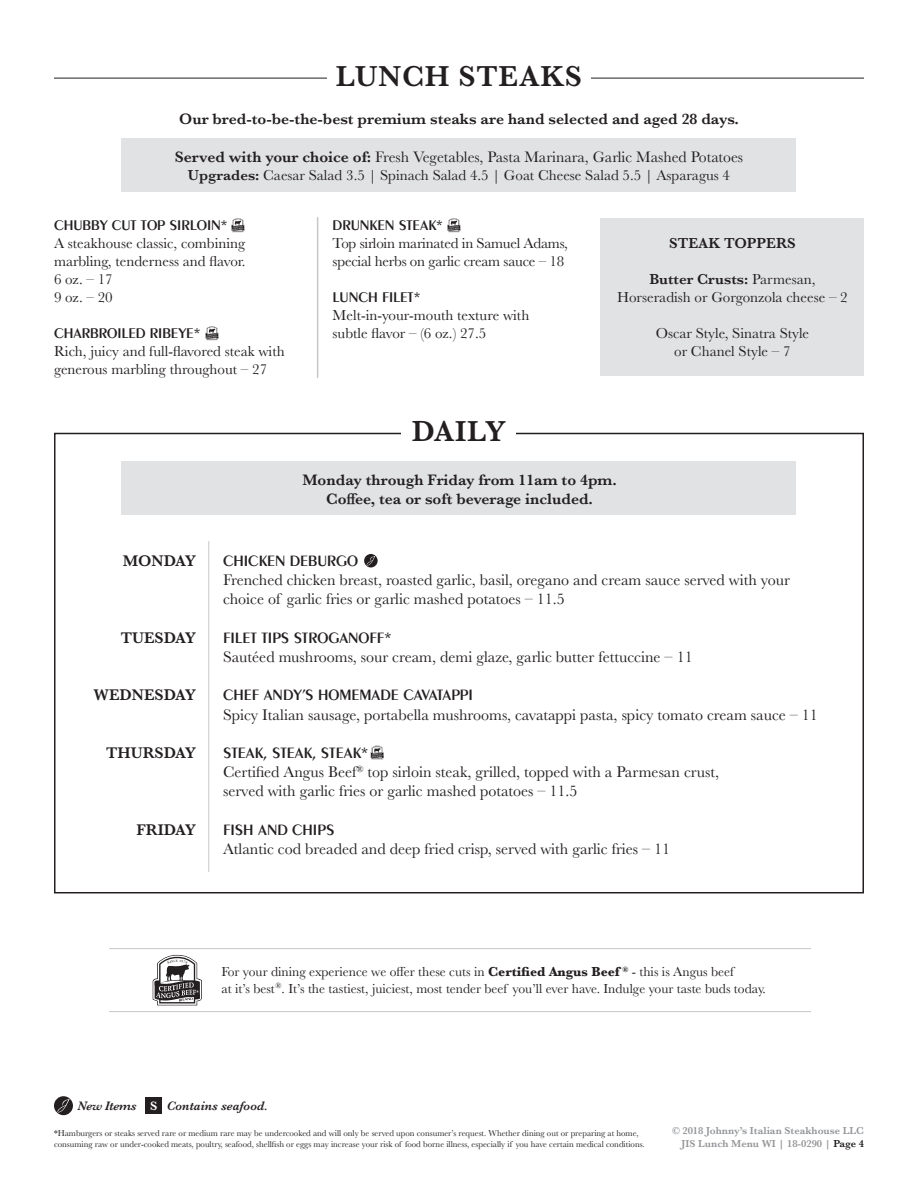
<style>
.page{position:relative;width:918px;height:1188px;background:#fff}
.page>*{position:absolute;margin:0;border:0;box-sizing:border-box;transform-origin:0 0}
.t1{font:600 30px "Baskerville";letter-spacing:.025em;color:#231f20}
.t2{font:16.05px "Baskerville";color:#231f20}
.t3{font:600 16.05px "Peignot LT Std";color:#231f20}
.t4{font:600 16.05px "Baskerville";color:#231f20}
.t5{font:600 15.75px "Baskerville";color:#231f20}
.t6{font:15.75px "Baskerville";color:#231f20}
.t7{font:15px/18px "Baskerville";color:#231f20}
.t8{font:600 15px "Peignot LT Std";color:#231f20}
.t9{font:600 15px "Baskerville";color:#231f20}
.t10{font:13.65px "Baskerville";color:#231f20}
.t11{font:italic 600 12.75px "Baskerville";color:#231f20}
.t12{font:600 10.5px/12.6px "Baskerville";color:#939598;text-align:right}
.t13{font:8.85px/10.6px "Baskerville";color:#231f20}
.s1{font-weight:600}
.s2{font-weight:400}
.s3{font-weight:700}
.s4{font-style:normal;color:#fff}
.s5{color:#231f20}
</style>
<div class="page">
<svg style="left:54px;top:1096px;width:19px;height:19px"></svg>
<svg style="left:57px;top:1099px;width:12px;height:13px"></svg>
<div style="left:146px;top:1098px;width:16px;height:16px;background:#231f20"></div>
<div style="left:122px;top:138px;width:674px;height:54px;background:#e1e2e4"></div>
<div style="left:122px;top:461px;width:674px;height:54px;background:#e1e2e4"></div>
<div style="left:601px;top:218px;width:263px;height:158px;background:#e1e2e4"></div>
<hr style="left:54px;top:78px;width:810px;height:1px;background:#231f20">
<hr style="left:109px;top:948px;width:702px;height:1px;background:#c7c8ca">
<hr style="left:109px;top:1011px;width:702px;height:1px;background:#c7c8ca">
<svg style="left:153px;top:955px;width:49px;height:50px"></svg>
<hr style="left:208px;top:541px;width:1px;height:331px;background:#c7c8ca">
<svg style="left:364px;top:554px;width:14px;height:13px"></svg>
<svg style="left:367px;top:556px;width:8px;height:10px"></svg>
<div style="left:327px;top:66px;width:264px;height:25px;background:#fff"></div>
<hr style="left:317px;top:217px;width:1px;height:161px;background:#c7c8ca">
<svg style="left:231px;top:218px;width:14px;height:14px"></svg>
<svg style="left:447px;top:218px;width:14px;height:14px"></svg>
<svg style="left:205px;top:326px;width:14px;height:14px"></svg>
<svg style="left:370px;top:746px;width:14px;height:13px"></svg>
<p class="t1" style="left:336px;top:55px;width:248px">LUNCH STEAKS</p>
<p class="t5" style="left:179px;top:108px;width:561px">Our bred-to-be-the-best premium steaks are hand selected and aged 28 days.</p>
<p class="t6" style="left:175px;top:147px;width:570px"><span class="s1">Served with your choice of:</span> Fresh Vegetables, Pasta Marinara, Garlic Mashed Potatoes</p>
<p class="t7" style="left:188px;top:166px;width:544px"><span class="s1">Upgrades:</span> Caesar Salad 3.5 | Spinach Salad 4.5 | Goat Cheese Salad 5.5 | Asparagus 4</p>
<p class="t8" style="left:54px;top:216px;width:175px">CHUBBY CUT TOP SIRLOIN*</p>
<p class="t7" style="left:54px;top:234px;width:193px">A steakhouse classic, combining marbling, tenderness and flavor.</p>
<p class="t7" style="left:54px;top:270px;width:60px">6 oz. – 17</p>
<p class="t7" style="left:54px;top:288px;width:60px">9 oz. – 20</p>
<p class="t8" style="left:54px;top:324px;width:148px">CHARBROILED RIBEYE*</p>
<p class="t7" style="left:54px;top:342px;width:232px">Rich, juicy and full-flavored steak with generous marbling throughout – 27</p>
<p class="t8" style="left:333px;top:216px;width:112px">DRUNKEN STEAK*</p>
<p class="t7" style="left:333px;top:234px;width:237px">Top sirloin marinated in Samuel Adams, special herbs on garlic cream sauce – 18</p>
<p class="t8" style="left:333px;top:288px;width:89px">LUNCH FILET*</p>
<p class="t7" style="left:333px;top:306px;width:198px">Melt-in-your-mouth texture with</p>
<p class="t7" style="left:333px;top:324px;width:155px">subtle flavor – (6 oz.) 27.5</p>
<p class="t1" style="left:412px;top:411px;width:96px">DAILY</p>
<p class="t9" style="left:669px;top:233px;width:128px">STEAK TOPPERS</p>
<p class="t9" style="left:649px;top:269px;width:168px">Butter Crusts: <span class="s2">Parmesan,</span></p>
<p class="t7" style="left:617px;top:288px;width:232px">Horseradish or Gorgonzola cheese – 2</p>
<p class="t7" style="left:656px;top:324px;width:155px">Oscar Style, Sinatra Style</p>
<p class="t7" style="left:674px;top:342px;width:118px">or Chanel Style – 7</p>
<p class="t5" style="left:302px;top:469px;width:316px">Monday through Friday from 11am to 4pm.</p>
<p class="t5" style="left:326px;top:487px;width:268px">Coffee, tea or soft beverage included.</p>
<p class="t4" style="left:123px;top:550px;width:75px">MONDAY</p>
<p class="t3" style="left:223px;top:551px;width:136px">CHICKEN DEBURGO</p>
<p class="t2" style="left:223px;top:570px;width:568px">Frenched chicken breast, roasted garlic, basil, oregano and cream sauce served with your</p>
<p class="t2" style="left:223px;top:589px;width:343px">choice of garlic fries or garlic mashed potatoes – 11.5</p>
<p class="t4" style="left:121px;top:626px;width:77px">TUESDAY</p>
<p class="t3" style="left:223px;top:628px;width:170px">FILET TIPS STROGANOFF*</p>
<p class="t2" style="left:223px;top:647px;width:471px">Sautéed mushrooms, sour cream, demi glaze, garlic butter fettuccine – 11</p>
<p class="t4" style="left:93px;top:684px;width:104px">WEDNESDAY</p>
<p class="t3" style="left:223px;top:686px;width:251px">CHEF ANDY’S HOMEMADE CAVATAPPI</p>
<p class="t2" style="left:223px;top:704px;width:596px">Spicy Italian sausage, portabella mushrooms, cavatappi pasta, spicy tomato cream sauce – 11</p>
<p class="t4" style="left:106px;top:742px;width:91px">THURSDAY</p>
<p class="t3" style="left:223px;top:743px;width:146px">STEAK, STEAK, STEAK*</p>
<p class="t2" style="left:223px;top:762px;width:497px">Certified Angus Beef<sup>®</sup> top sirloin steak, grilled, topped with a Parmesan crust,</p>
<p class="t2" style="left:223px;top:781px;width:356px">served with garlic fries or garlic mashed potatoes – 11.5</p>
<p class="t4" style="left:136px;top:818px;width:61px">FRIDAY</p>
<p class="t3" style="left:223px;top:820px;width:113px">FISH AND CHIPS</p>
<p class="t2" style="left:223px;top:839px;width:449px">Atlantic cod breaded and deep fried crisp, served with garlic fries – 11</p>
<p class="t10" style="left:222px;top:963px;width:514px">For your dining experience we offer these cuts in <span class="s3">Certified Angus Beef</span> <sup>®</sup> - this is Angus beef</p>
<p class="t10" style="left:222px;top:980px;width:546px">at it’s best<sup>®</sup>. It’s the tastiest, juiciest, most tender beef you’ll ever have. Indulge your taste buds today.</p>
<p class="t11" style="left:77px;top:1097px;width:192px">New Items <span class="s4">S</span> Contains seafood.</p>
<p class="t13" style="left:54px;top:1128px;width:592px">*Hamburgers or steaks served rare or medium rare may be undercooked and will only be served upon consumer’s request. Whether dining out or preparing at home, consuming raw or under-cooked meats, poultry, seafood, shellfish or eggs may increase your risk of food borne illness, especially if you have certain medical conditions.</p>
<p class="t12" style="left:672px;top:1124px;width:193px">© 2018 Johnny’s Italian Steakhouse LLC<br>JIS Lunch Menu WI | 18-0290 | <span class="s5">Page 4</span></p>
</div>
